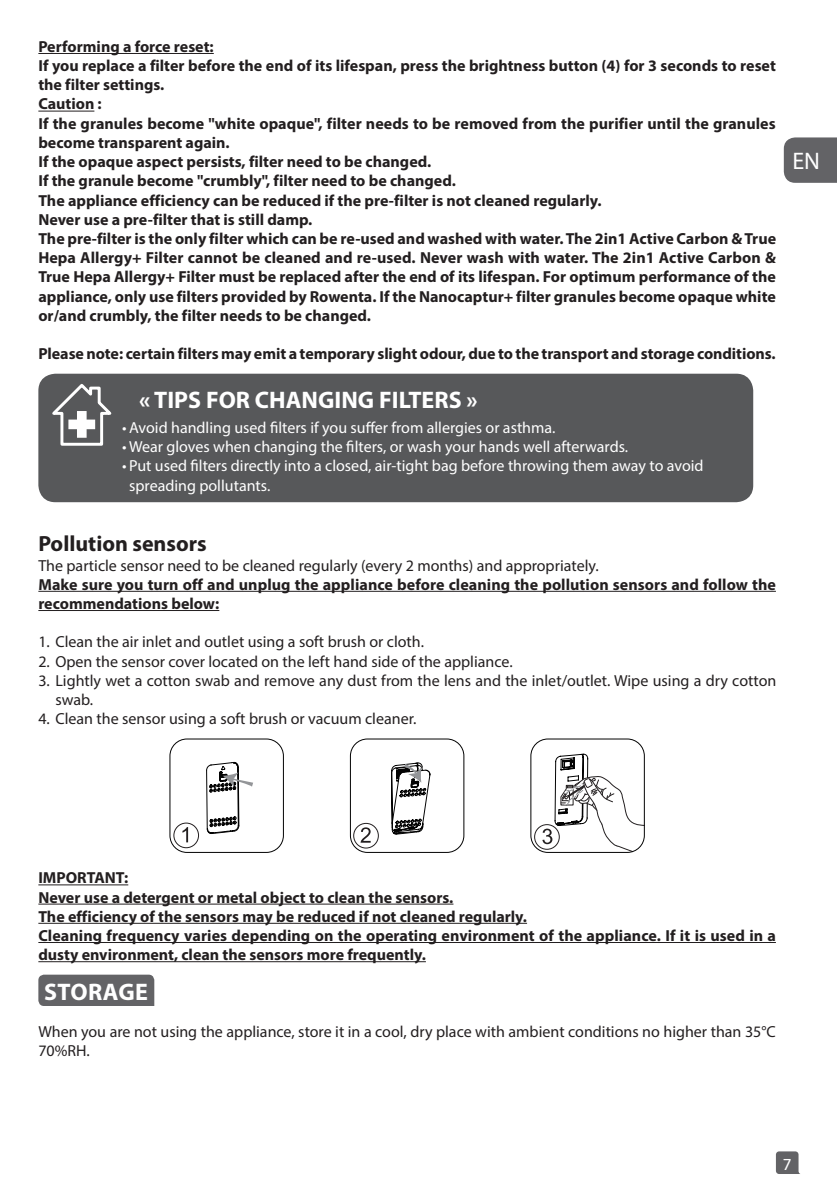
<style>
.page{position:relative;width:837px;height:1191px;background:#fff}
.page>*{position:absolute;margin:0;border:0;box-sizing:border-box;transform-origin:0 0}
.t1{font:700 24px "Myriad Pro";color:#fff}
.t2{font:24px "Myriad Pro";color:#fff}
.t3{font:700 22px "Myriad Pro";color:#231f20}
.t4{font:700 16px/19.2px "Myriad Pro";color:#231f20}
.t5{font:16px/19.2px "Myriad Pro";color:#231f20}
.t6{font:16px/19.2px "Myriad Pro";color:#fff}
.t7{font:16px "FS Albert";color:#fff}
</style>
<div class="page">
<svg style="left:775px;top:1151px;width:25px;height:23px"></svg>
<svg style="left:783px;top:137px;width:53px;height:46px;background:#6a6a6d"></svg>
<hr style="left:38px;top:53px;width:176px;height:1px;background:#231f20">
<hr style="left:38px;top:111px;width:56px;height:1px;background:#231f20">
<hr style="left:38px;top:591px;width:737px;height:1px;background:#231f20">
<hr style="left:38px;top:610px;width:181px;height:1px;background:#231f20">
<hr style="left:38px;top:884px;width:90px;height:1px;background:#231f20">
<hr style="left:38px;top:903px;width:415px;height:1px;background:#231f20">
<hr style="left:38px;top:923px;width:489px;height:1px;background:#231f20">
<hr style="left:38px;top:942px;width:737px;height:1px;background:#231f20">
<hr style="left:38px;top:961px;width:388px;height:1px;background:#231f20">
<div style="left:38px;top:374px;width:715px;height:128px;background:#57585a;border-radius:17px"></div>
<svg style="left:52px;top:384px;width:59px;height:62px"></svg>
<div style="left:530px;top:739px;width:114px;height:114px;border:1px solid #030303;border-radius:17px"></div>
<div style="left:534px;top:824px;width:25px;height:25px;border:1px solid #231f20;border-radius:50%"></div>
<svg style="left:542px;top:753px;width:102px;height:99px"></svg>
<svg style="left:391px;top:762px;width:39px;height:73px"></svg>
<div style="left:350px;top:739px;width:114px;height:114px;border:1px solid #030303;border-radius:17px"></div>
<div style="left:353px;top:823px;width:25px;height:25px;border:1px solid #231f20;border-radius:50%"></div>
<svg style="left:360px;top:827px;width:10px;height:15px"></svg>
<svg style="left:206px;top:762px;width:47px;height:72px"></svg>
<div style="left:170px;top:739px;width:114px;height:114px;border:1px solid #030303;border-radius:17px"></div>
<div style="left:173px;top:823px;width:26px;height:25px;border:1px solid #231f20;border-radius:50%"></div>
<svg style="left:182px;top:827px;width:6px;height:15px"></svg>
<div style="left:38px;top:974px;width:116px;height:32px;background:#636366"></div>
<p class="t4" style="left:38px;top:36px;width:739px">Performing a force reset:<br>If you replace a filter before the end of its lifespan, press the brightness button (4) for 3 seconds to reset the filter settings.<br>Caution :<br>If the granules become "white opaque", filter needs to be removed from the purifier until the granules become transparent again.<br>If the opaque aspect persists, filter need to be changed.<br>If the granule become "crumbly", filter need to be changed.<br>The appliance efficiency can be reduced if the pre-filter is not cleaned regularly.<br>Never use a pre-filter that is still damp.<br>The pre-filter is the only filter which can be re-used and washed with water. The 2in1 Active Carbon &amp; True Hepa Allergy+ Filter cannot be cleaned and re-used. Never wash with water. The 2in1 Active Carbon &amp; True Hepa Allergy+ Filter must be replaced after the end of its lifespan. For optimum performance of the appliance, only use filters provided by Rowenta. If the Nanocaptur+ filter granules become opaque white or/and crumbly, the filter needs to be changed.</p>
<p class="t4" style="left:38px;top:344px;width:738px">Please note: certain filters may emit a temporary slight odour, due to the transport and storage conditions.</p>
<h1 class="t1" style="left:139px;top:384px;width:340px">« TIPS FOR CHANGING FILTERS »</h1>
<p class="t6" style="left:122px;top:418px;width:435px">• Avoid handling used filters if you suffer from allergies or asthma.</p>
<p class="t6" style="left:122px;top:437px;width:507px">• Wear gloves when changing the filters, or wash your hands well afterwards.</p>
<p class="t6" style="left:129px;top:456px;width:576px;text-indent:-7px">• Put used filters directly into a closed, air-tight bag before throwing them away to avoid spreading pollutants.</p>
<h2 class="t3" style="left:38px;top:529px;width:170px">Pollution sensors</h2>
<p class="t5" style="left:38px;top:555px;width:561px">The particle sensor need to be cleaned regularly (every 2 months) and appropriately.</p>
<p class="t4" style="left:38px;top:574px;width:739px">Make sure you turn off and unplug the appliance before cleaning the pollution sensors and follow the recommendations below:</p>
<p class="t5" style="left:38px;top:632px;width:387px">1. Clean the air inlet and outlet using a soft brush or cloth.</p>
<p class="t5" style="left:38px;top:651px;width:475px">2. Open the sensor cover located on the left hand side of the appliance.</p>
<p class="t5" style="left:55px;top:670px;width:722px;text-indent:-17px">3. Lightly wet a cotton swab and remove any dust from the lens and the inlet/outlet. Wipe using a dry cotton swab.</p>
<p class="t5" style="left:38px;top:709px;width:379px">4. Clean the sensor using a soft brush or vacuum cleaner.</p>
<h1 class="t2" style="left:792px;top:146px;width:29px">EN</h1>
<p class="t4" style="left:38px;top:868px;width:739px">IMPORTANT:<br>Never use a detergent or metal object to clean the sensors.<br>The efficiency of the sensors may be reduced if not cleaned regularly.<br>Cleaning frequency varies depending on the operating environment of the appliance. If it is used in a dusty environment, clean the sensors more frequently.</p>
<h1 class="t1" style="left:44px;top:976px;width:105px">STORAGE</h1>
<p class="t5" style="left:38px;top:1021px;width:738px">When you are not using the appliance, store it in a cool, dry place with ambient conditions no higher than 35°C<br>70%RH.</p>
<p class="t7" style="left:782px;top:1155px;width:10px">7</p>
</div>
